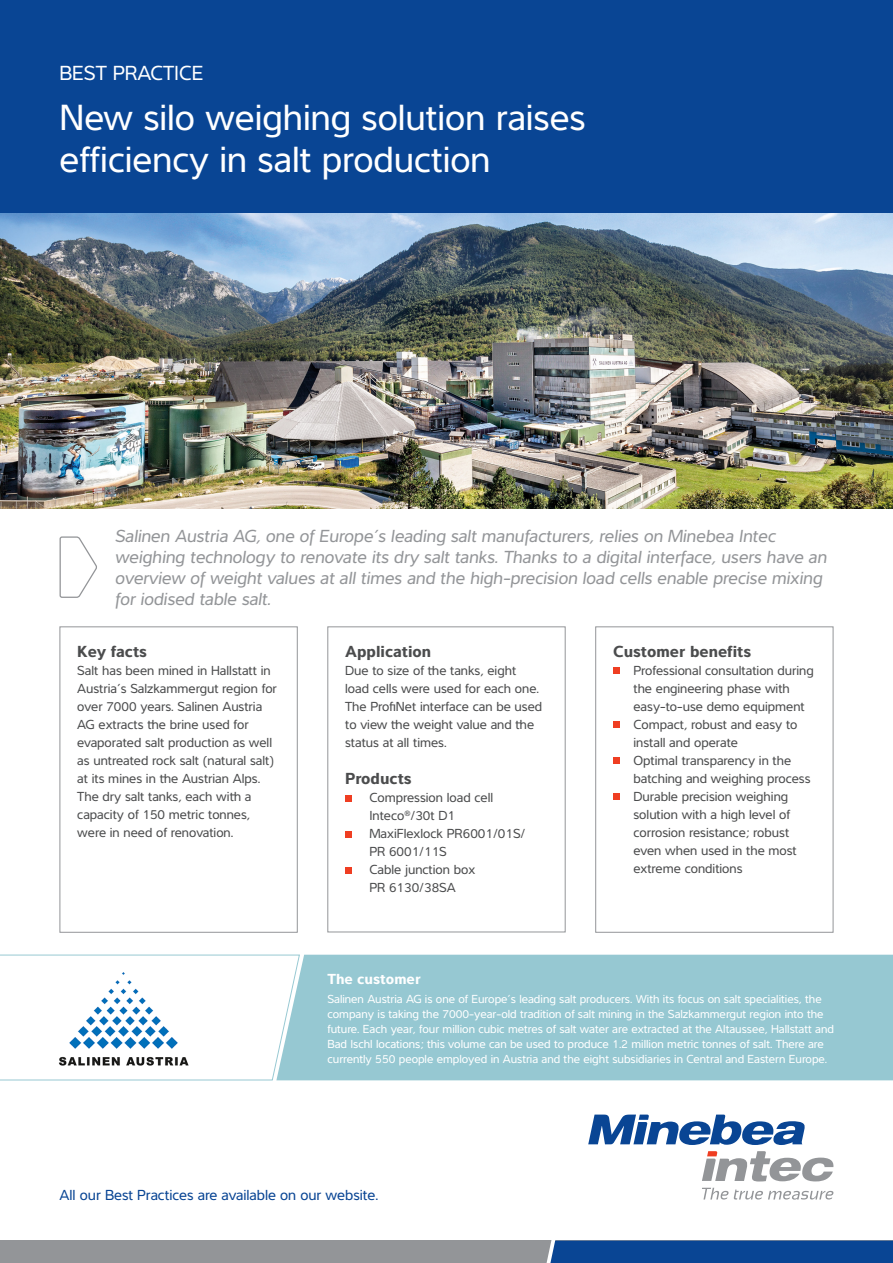
<style>
.page{position:relative;width:893px;height:1263px;background:#fff}
.page>*{position:absolute;margin:0;border:0;box-sizing:border-box;transform-origin:0 0}
.t1{font:37.5px/42px "Interval Pro";color:#fff}
.t2{font:21px "Interval Pro";color:#fff}
.t3{font:italic 18px/21px "Interval Pro";color:#939598}
.t4{font:700 16.5px "Interval Pro";color:#4b4c4d}
.t5{font:15px "Interval Pro";color:#094594}
.t6{font:700 15px "Interval Pro";color:#fff}
.t7{font:13.5px/18px "Interval Pro";color:#4b4c4d}
.t8{font:12px/15px "Interval Pro";color:#fff}
</style>
<div class="page">
<div style="left:0;top:1241px;width:893px;height:22px;background:#939598"></div>
<div style="left:546px;top:1241px;width:347px;height:22px;background:#094594"></div>
<img style="left:0;top:213px;width:893px;height:295px">
<div style="left:0;top:0;width:893px;height:213px;background:#094594"></div>
<div style="left:300px;top:955px;width:593px;height:125px;background:#96c8d2"></div>
<svg style="left:0;top:954px;width:300px;height:127px"></svg>
<svg style="left:59px;top:536px;width:38px;height:62px"></svg>
<div style="left:60px;top:626px;width:238px;height:307px;border:1px solid #939598"></div>
<div style="left:345px;top:795px;width:7px;height:6px;background:#ef3e22"></div>
<div style="left:345px;top:831px;width:7px;height:6px;background:#ef3e22"></div>
<div style="left:345px;top:867px;width:7px;height:6px;background:#ef3e22"></div>
<div style="left:327px;top:626px;width:239px;height:306px;border:1px solid #939598"></div>
<div style="left:613px;top:667px;width:7px;height:7px;background:#ef3e22"></div>
<div style="left:613px;top:721px;width:7px;height:7px;background:#ef3e22"></div>
<div style="left:613px;top:757px;width:7px;height:7px;background:#ef3e22"></div>
<div style="left:613px;top:793px;width:7px;height:7px;background:#ef3e22"></div>
<div style="left:595px;top:626px;width:238px;height:307px;border:1px solid #939598"></div>
<svg style="left:588px;top:1114px;width:217px;height:31px"></svg>
<svg style="left:702px;top:1151px;width:132px;height:30px"></svg>
<svg style="left:702px;top:1188px;width:132px;height:11px"></svg>
<img style="left:43px;top:966px;width:160px;height:101px">
<h2 class="t2" style="left:60px;top:57px;width:146px">BEST PRACTICE</h2>
<h1 class="t1" style="left:60px;top:95px;width:528px">New silo weighing solution raises efficiency in salt production</h1>
<p class="t3" style="left:115px;top:525px;width:713px">Salinen Austria AG, one of Europe’s leading salt manufacturers, relies on Minebea Intec weighing technology to renovate its dry salt tanks. Thanks to a digital interface, users have an overview of weight values at all times and the high-precision load cells enable precise mixing for iodised table salt.</p>
<p class="t4" style="left:77px;top:638px;width:71px">Key facts</p>
<p class="t7" style="left:77px;top:660px;width:201px">Salt has been mined in Hallstatt in<br>Austria’s Salzkammergut region for over 7000 years. Salinen Austria<br>AG extracts the brine used for evaporated salt production as well as untreated rock salt (natural salt) at its mines in the Austrian Alps.<br>The dry salt tanks, each with a capacity of 150 metric tonnes, were in need of renovation.</p>
<p class="t4" style="left:345px;top:638px;width:88px">Application</p>
<p class="t7" style="left:345px;top:660px;width:198px">Due to size of the tanks, eight load cells were used for each one.<br>The ProfiNet interface can be used to view the weight value and the status at all times.</p>
<p class="t4" style="left:345px;top:766px;width:68px">Products</p>
<p class="t7" style="left:369px;top:788px;width:158px">Compression load cell<br>Inteco<sup>®</sup>/30t D1<br>MaxiFlexlock PR6001/01S/<br>PR 6001/11S<br>Cable junction box<br>PR 6130/38SA</p>
<p class="t4" style="left:613px;top:638px;width:140px">Customer benefits</p>
<p class="t7" style="left:633px;top:660px;width:182px">Professional consultation during the engineering phase with easy-to-use demo equipment<br>Compact, robust and easy to install and operate<br>Optimal transparency in the batching and weighing process<br>Durable precision weighing solution with a high level of corrosion resistance; robust even when used in the most extreme conditions</p>
<p class="t6" style="left:327px;top:967px;width:95px">The customer</p>
<p class="t8" style="left:327px;top:991px;width:508px">Salinen Austria AG is one of Europe’s leading salt producers. With its focus on salt specialities, the company is taking the 7000-year-old tradition of salt mining in the Salzkammergut region into the future. Each year, four million cubic metres of salt water are extracted at the Altaussee, Hallstatt and Bad Ischl locations; this volume can be used to produce 1.2 million metric tonnes of salt. There are currently 550 people employed in Austria and the eight subsidiaries in Central and Eastern Europe.</p>
<p class="t5" style="left:60px;top:1183px;width:320px">All our Best Practices are available on our website.</p>
</div>
